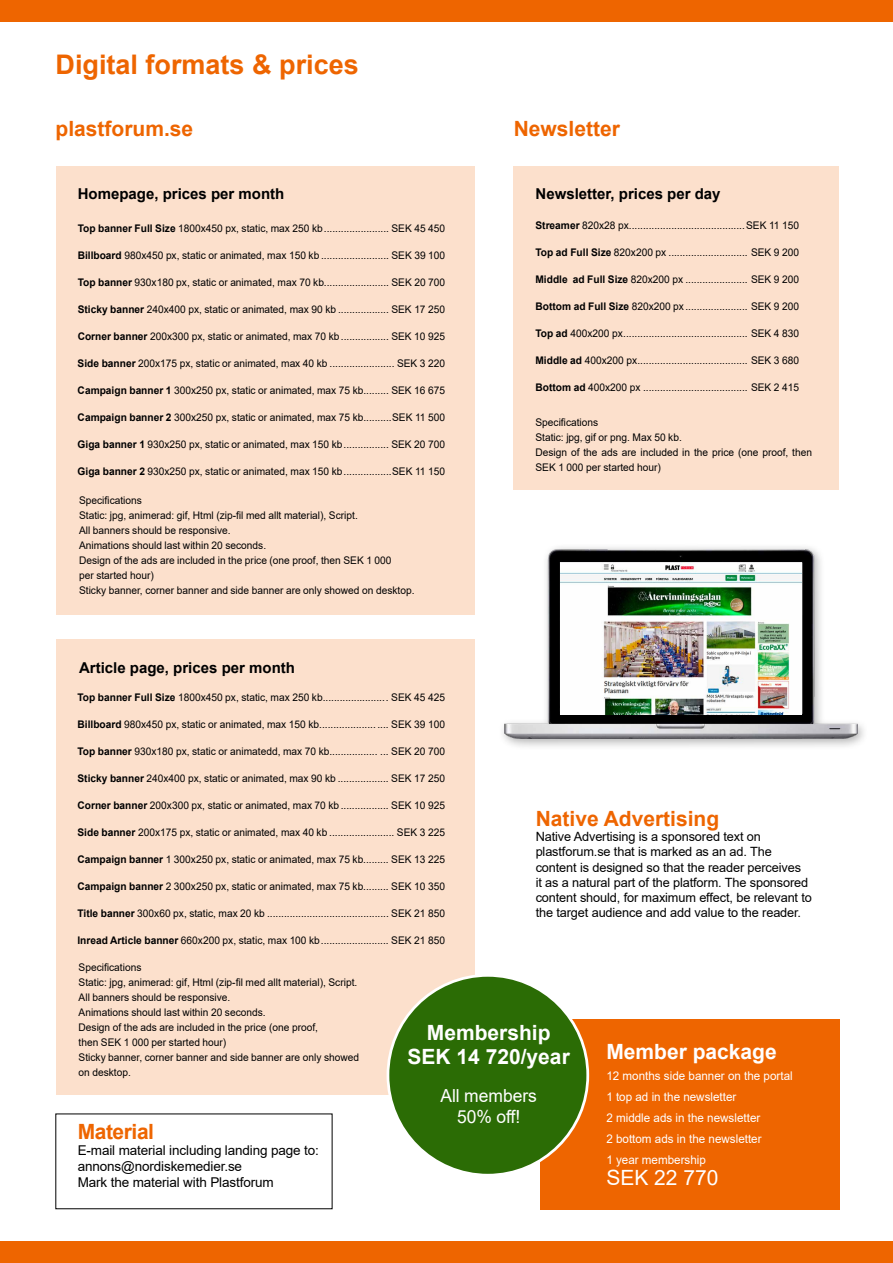
<style>
.page{position:relative;width:893px;height:1263px;background:#fff}
.page>*{position:absolute;margin:0;border:0;box-sizing:border-box;transform-origin:0 0}
.t1{font:700 27px "Arial";color:#ee6500}
.t2{font:700 21px "Arial";color:#ee6500}
.t3{font:700 21px/24px "Arial";color:#fff;text-align:center}
.t4{font:700 21px "Arial";letter-spacing:-.02em;color:#ee6500}
.t5{font:21px "Arial";color:#fff}
.t6{font:18px/21.6px "Arial";color:#fff;text-align:center}
.t7{font:700 15px "Arial";color:#000}
.t8{font:13.5px/16.2px "Arial";letter-spacing:-.01em;color:#000}
.t9{font:12.75px/15.3px "Arial";letter-spacing:-.01em;color:#000}
.t10{font:12px/21px "Arial";color:#fff}
.t11{font:10.5px/15px "Arial";color:#000}
.s1{font-weight:700}
</style>
<div class="page">
<div style="left:0;top:0;width:893px;height:21px;background:#ee6500"></div>
<div style="left:0;top:1242px;width:893px;height:21px;background:#ee6500"></div>
<div style="left:514px;top:166px;width:325px;height:324px;background:#fce0cc"></div>
<div style="left:56px;top:639px;width:418px;height:456px;background:#fce0cc"></div>
<div style="left:56px;top:166px;width:418px;height:448px;background:#fce0cc"></div>
<div style="left:540px;top:1019px;width:299px;height:190px;background:#ee6500"></div>
<div style="left:388px;top:975px;width:200px;height:200px;background:#2b6c05;border-radius:50%"></div>
<div style="left:499px;top:543px;width:370px;height:207px;background:#000;opacity:.3"></div>
<img style="left:504px;top:549px;width:353px;height:190px">
<img style="left:560px;top:563px;width:242px;height:151px">
<h1 class="t1" style="left:56px;top:45px;width:305px">Digital formats &amp; prices</h1>
<h2 class="t2" style="left:56px;top:114px;width:139px">plastforum.se</h2>
<h2 class="t2" style="left:514px;top:114px;width:108px">Newsletter</h2>
<h3 class="t7" style="left:78px;top:183px;width:208px">Homepage, prices per month</h3>
<p class="t11" style="left:78px;top:221px;width:369px"><span class="s1">Top banner Full Size</span> 1800x450 px, static, max 250 kb....................... SEK 45 450</p>
<p class="t11" style="left:78px;top:248px;width:369px"><span class="s1">Billboard</span> 980x450 px, static or animated, max 150 kb ........................ SEK 39 100</p>
<p class="t11" style="left:78px;top:275px;width:369px"><span class="s1">Top banner</span> 930x180 px, static or animated, max 70 kb....................... SEK 20 700</p>
<p class="t11" style="left:78px;top:302px;width:369px"><span class="s1">Sticky banner</span> 240x400 px, static or animated, max 90 kb .................. SEK 17 250</p>
<p class="t11" style="left:78px;top:329px;width:369px"><span class="s1">Corner banner</span> 200x300 px, static or animated, max 70 kb................. SEK 10 925</p>
<p class="t11" style="left:78px;top:356px;width:369px"><span class="s1">Side banner</span> 200x175 px, static or animated, max 40 kb ....................... SEK 3 220</p>
<p class="t11" style="left:78px;top:383px;width:369px"><span class="s1">Campaign banner 1</span> 300x250 px, static or animated, max 75 kb......... SEK 16 675</p>
<p class="t11" style="left:78px;top:410px;width:369px"><span class="s1">Campaign banner 2</span> 300x250 px, static or animated, max 75 kb..........SEK 11 500</p>
<p class="t11" style="left:78px;top:437px;width:369px"><span class="s1">Giga banner 1</span> 930x250 px, static or animated, max 150 kb................ SEK 20 700</p>
<p class="t11" style="left:78px;top:464px;width:369px"><span class="s1">Giga banner 2</span> 930x250 px, static or animated, max 150 kb.................SEK 11 150</p>
<p class="t11" style="left:79px;top:493px;width:337px">Specifications<br>Static: jpg, animerad: gif, Html (zip-fil med allt material), Script.<br>All banners should be responsive.<br>Animations should last within 20 seconds.<br>Design of the ads are included in the price (one proof, then SEK 1 000<br>per started hour)<br>Sticky banner, corner banner and side banner are only showed on desktop.</p>
<h3 class="t7" style="left:79px;top:657px;width:217px">Article page, prices per month</h3>
<p class="t11" style="left:77px;top:689px;width:369px"><span class="s1">Top banner Full Size</span> 1800x450 px, static, max 250 kb....................... SEK 45 425</p>
<p class="t11" style="left:77px;top:716px;width:369px"><span class="s1">Billboard</span> 980x450 px, static or animated, max 150 kb.................... .... SEK 39 100</p>
<p class="t11" style="left:77px;top:743px;width:369px"><span class="s1">Top banner</span> 930x180 px, static or animatedd, max 70 kb................. ... SEK 20 700</p>
<p class="t11" style="left:77px;top:770px;width:369px"><span class="s1">Sticky banner</span> 240x400 px, static or animated, max 90 kb .................. SEK 17 250</p>
<p class="t11" style="left:77px;top:797px;width:369px"><span class="s1">Corner banner</span> 200x300 px, static or animated, max 70 kb................. SEK 10 925</p>
<p class="t11" style="left:77px;top:824px;width:369px"><span class="s1">Side banner</span> 200x175 px, static or animated, max 40 kb ....................... SEK 3 225</p>
<p class="t11" style="left:77px;top:851px;width:369px"><span class="s1">Campaign banner</span> 1 300x250 px, static or animated, max 75 kb......... SEK 13 225</p>
<p class="t11" style="left:77px;top:878px;width:369px"><span class="s1">Campaign banner</span> 2 300x250 px, static or animated, max 75 kb......... SEK 10 350</p>
<p class="t11" style="left:77px;top:905px;width:369px"><span class="s1">Title banner</span> 300x60 px, static, max 20 kb ........................................... SEK 21 850</p>
<p class="t11" style="left:77px;top:932px;width:369px"><span class="s1">Inread Article banner</span> 660x200 px, static, max 100 kb........................ SEK 21 850</p>
<h3 class="t7" style="left:535px;top:183px;width:187px">Newsletter, prices per day</h3>
<p class="t11" style="left:535px;top:217px;width:265px"><span class="s1">Streamer</span> 820x28 px.........................................SEK 11 150</p>
<p class="t11" style="left:535px;top:244px;width:265px"><span class="s1">Top ad Full Size</span> 820x200 px ............................ SEK 9 200</p>
<p class="t11" style="left:535px;top:271px;width:265px"><span class="s1">Middle ad Full Size</span> 820x200 px ...................... SEK 9 200</p>
<p class="t11" style="left:535px;top:298px;width:265px"><span class="s1">Bottom ad Full Size</span> 820x200 px ...................... SEK 9 200</p>
<p class="t11" style="left:535px;top:325px;width:265px"><span class="s1">Top ad</span> 400x200 px............................................ SEK 4 830</p>
<p class="t11" style="left:535px;top:352px;width:265px"><span class="s1">Middle ad</span> 400x200 px....................................... SEK 3 680</p>
<p class="t11" style="left:535px;top:379px;width:265px"><span class="s1">Bottom ad</span> 400x200 px ..................................... SEK 2 415</p>
<p class="t11" style="left:535px;top:415px;width:278px">Specifications<br>Static: jpg, gif or png. Max 50 kb.<br>Design of the ads are included in the price (one proof, then SEK 1 000 per started hour)</p>
<h2 class="t2" style="left:536px;top:803px;width:185px">Native Advertising</h2>
<p class="t9" style="left:536px;top:829px;width:278px">Native Advertising is a sponsored text on plastforum.se that is marked as an ad. The content is designed so that the reader perceives<br>it as a natural part of the platform. The sponsored content should, for maximum effect, be relevant to the target audience and add value to the reader.</p>
<p class="t11" style="left:79px;top:959px;width:282px">Specifications<br>Static: jpg, animerad: gif, Html (zip-fil med allt material), Script.<br>All banners should be responsive.<br>Animations should last within 20 seconds.<br>Design of the ads are included in the price (one proof,<br>then SEK 1 000 per started hour)<br>Sticky banner, corner banner and side banner are only showed on desktop.</p>
<h2 class="t4" style="left:78px;top:1116px;width:78px">Material</h2>
<p class="t8" style="left:78px;top:1142px;width:243px">E-mail material including landing page to: annons@nordiskemedier.se<br>Mark the material with Plastforum</p>
<h2 class="t3" style="left:408px;top:1021px;width:164px">Membership<br>SEK 14 720/year</h2>
<h3 class="t6" style="left:440px;top:1084px;width:98px">All members<br>50% off!</h3>
<h2 class="t3" style="left:606px;top:1040px;width:172px">Member package</h2>
<p class="t10" style="left:606px;top:1065px;width:188px">12 months side banner on the portal<br>1 top ad in the newsletter<br>2 middle ads in the newsletter<br>2 bottom ads in the newsletter<br>1 year membership</p>
<h2 class="t5" style="left:606px;top:1163px;width:114px">SEK 22 770</h2>
</div>
